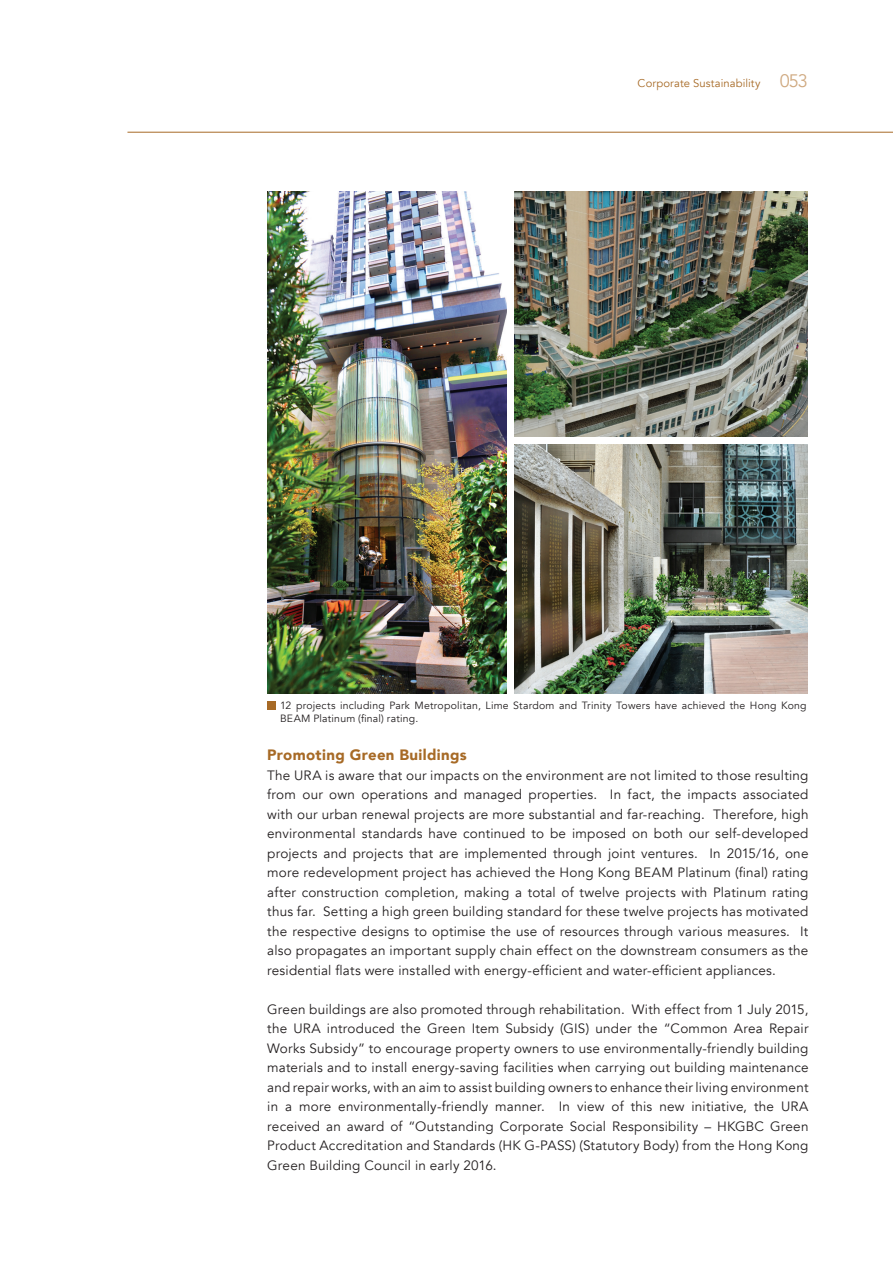
<style>
.page{position:relative;width:893px;height:1263px;background:#fff}
.page>*{position:absolute;margin:0;border:0;box-sizing:border-box;transform-origin:0 0}
.t1{font:900 15px "Avenir";letter-spacing:.025em;color:#a76a26}
.t2{font:13.5px/19.5px "Avenir";letter-spacing:.015em;color:#231f20;text-align:justify}
.t3{font:11.25px "Avenir";letter-spacing:.01em;color:#a76a26}
.t4{font:10.5px/12.6px "Avenir";letter-spacing:.02em;color:#231f20}
.s1{font-size:18px;color:#cfa980}
</style>
<div class="page">
<hr style="left:127px;top:132px;width:766px;height:1px;background:#a76a26">
<img style="left:515px;top:444px;width:293px;height:249px">
<img style="left:267px;top:191px;width:240px;height:502px">
<div style="left:267px;top:701px;width:9px;height:8px;background:#a76a26"></div>
<img style="left:515px;top:191px;width:293px;height:246px">
<p class="t3" style="left:638px;top:76px;width:172px">Corporate Sustainability <span class="s1">053</span></p>
<p class="t4" style="left:280px;top:699px;width:528px">12 projects including Park Metropolitan, Lime Stardom and Trinity Towers have achieved the Hong Kong<br>BEAM Platinum (final) rating.</p>
<p class="t1" style="left:267px;top:742px;width:201px">Promoting Green Buildings</p>
<p class="t2" style="left:267px;top:766px;width:543px">The URA is aware that our impacts on the environment are not limited to those resulting from our own operations and managed properties. In fact, the impacts associated with our urban renewal projects are more substantial and far-reaching. Therefore, high environmental standards have continued to be imposed on both our self-developed projects and projects that are implemented through joint ventures. In 2015/16, one more redevelopment project has achieved the Hong Kong BEAM Platinum (final) rating after construction completion, making a total of twelve projects with Platinum rating thus far. Setting a high green building standard for these twelve projects has motivated the respective designs to optimise the use of resources through various measures. It also propagates an important supply chain effect on the downstream consumers as the residential flats were installed with energy-efficient and water-efficient appliances.</p>
<p class="t2" style="left:267px;top:1000px;width:543px">Green buildings are also promoted through rehabilitation. With effect from 1 July 2015, the URA introduced the Green Item Subsidy (GIS) under the “Common Area Repair Works Subsidy” to encourage property owners to use environmentally-friendly building materials and to install energy-saving facilities when carrying out building maintenance and repair works, with an aim to assist building owners to enhance their living environment in a more environmentally-friendly manner. In view of this new initiative, the URA received an award of “Outstanding Corporate Social Responsibility – HKGBC Green Product Accreditation and Standards (HK G-PASS) (Statutory Body) from the Hong Kong Green Building Council in early 2016.</p>
</div>
